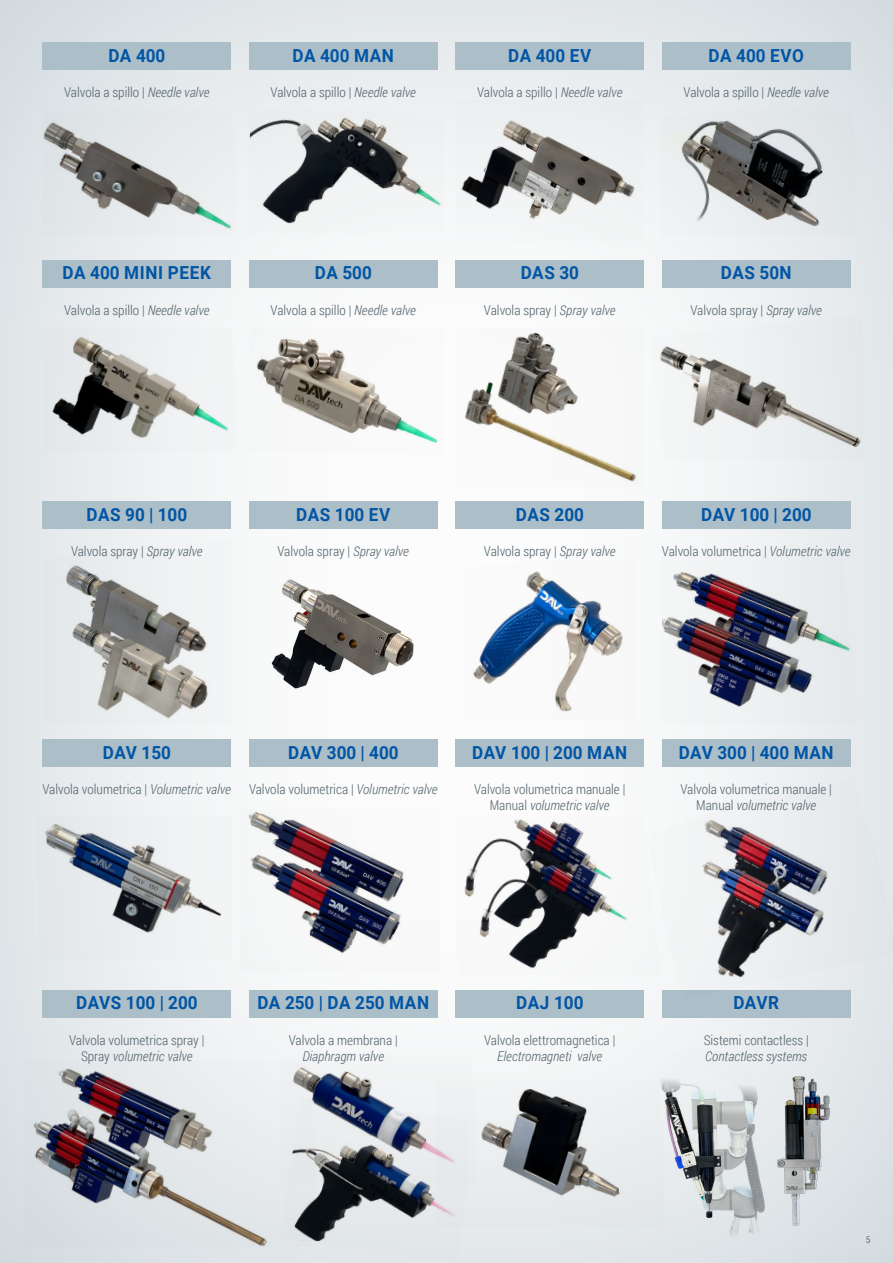
<style>
.page{position:relative;width:893px;height:1263px;background:#fff}
.page>*{position:absolute;margin:0;border:0;box-sizing:border-box;transform-origin:0 0}
.t1{font:700 18px "Roboto";color:#0155a5;scale:.95 1}
.t2{font:700 18px "Roboto";letter-spacing:.035em;color:#0155a5;scale:.95 1}
.t3{font:300 13.5px/16.2px "Roboto Condensed";color:#53656e;text-align:center}
.t4{font:italic 300 13.5px "Roboto Condensed";color:#53656e}
.t5{font:condensed 9px "Swiss 721 BT";color:#53656e}
.s1{font-style:italic}
.s2{font-style:normal}
</style>
<div class="page">
<div style="left:0;top:0;width:893px;height:1263px;background:#889fac;opacity:.5"></div>
<img style="left:43px;top:110px;width:194px;height:125px">
<img style="left:25px;top:1061px;width:256px;height:186px">
<img style="left:250px;top:110px;width:194px;height:123px">
<img style="left:281px;top:1057px;width:195px;height:40px">
<img style="left:281px;top:1097px;width:188px;height:165px">
<img style="left:457px;top:101px;width:185px;height:140px">
<img style="left:437px;top:1081px;width:181px;height:146px">
<img style="left:662px;top:110px;width:195px;height:125px">
<div style="left:43px;top:43px;width:188px;height:27px;background:#acbec8"></div>
<div style="left:43px;top:990px;width:188px;height:28px;background:#acbec8"></div>
<div style="left:249px;top:43px;width:188px;height:27px;background:#acbec8"></div>
<div style="left:249px;top:990px;width:188px;height:28px;background:#acbec8"></div>
<div style="left:455px;top:43px;width:189px;height:27px;background:#acbec8"></div>
<div style="left:455px;top:990px;width:189px;height:28px;background:#acbec8"></div>
<div style="left:662px;top:43px;width:188px;height:27px;background:#acbec8"></div>
<div style="left:662px;top:990px;width:188px;height:28px;background:#acbec8"></div>
<img style="left:43px;top:328px;width:194px;height:125px">
<img style="left:248px;top:326px;width:197px;height:128px">
<img style="left:457px;top:328px;width:187px;height:158px">
<img style="left:651px;top:315px;width:214px;height:145px">
<div style="left:43px;top:260px;width:188px;height:28px;background:#acbec8"></div>
<div style="left:249px;top:260px;width:188px;height:28px;background:#acbec8"></div>
<div style="left:455px;top:260px;width:189px;height:28px;background:#acbec8"></div>
<div style="left:662px;top:260px;width:188px;height:28px;background:#acbec8"></div>
<img style="left:43px;top:539px;width:188px;height:185px">
<img style="left:248px;top:569px;width:189px;height:137px">
<img style="left:465px;top:560px;width:169px;height:160px">
<img style="left:662px;top:556px;width:195px;height:168px">
<div style="left:43px;top:502px;width:188px;height:27px;background:#acbec8"></div>
<div style="left:249px;top:502px;width:188px;height:27px;background:#acbec8"></div>
<div style="left:455px;top:502px;width:189px;height:27px;background:#acbec8"></div>
<div style="left:662px;top:502px;width:188px;height:27px;background:#acbec8"></div>
<img style="left:38px;top:816px;width:193px;height:143px">
<img style="left:240px;top:809px;width:201px;height:164px">
<img style="left:455px;top:816px;width:191px;height:159px">
<img style="left:646px;top:779px;width:247px;height:220px">
<div style="left:43px;top:740px;width:188px;height:27px;background:#acbec8"></div>
<div style="left:249px;top:740px;width:188px;height:27px;background:#acbec8"></div>
<div style="left:455px;top:740px;width:189px;height:27px;background:#acbec8"></div>
<div style="left:662px;top:740px;width:188px;height:27px;background:#acbec8"></div>
<div style="left:825px;top:1068px;width:18px;height:163px;background:#dfe4e7"></div>
<img style="left:618px;top:1041px;width:207px;height:201px">
<p class="t1" style="left:108px;top:43px;width:62px">DA 400</p>
<p class="t3" style="left:64px;top:84px;width:147px">Valvola a spillo | <span class="s1">Needle valve</span></p>
<p class="t1" style="left:292px;top:43px;width:108px">DA 400 MAN</p>
<p class="t3" style="left:271px;top:84px;width:147px">Valvola a spillo | <span class="s1">Needle valve</span></p>
<p class="t1" style="left:508px;top:43px;width:89px">DA 400 EV</p>
<p class="t3" style="left:477px;top:84px;width:147px">Valvola a spillo | <span class="s1">Needle valve</span></p>
<p class="t1" style="left:709px;top:43px;width:102px">DA 400 EVO</p>
<p class="t3" style="left:683px;top:84px;width:147px">Valvola a spillo | <span class="s1">Needle valve</span></p>
<p class="t2" style="left:63px;top:260px;width:158px">DA 400 MINI PEEK</p>
<p class="t1" style="left:315px;top:260px;width:62px">DA 500</p>
<p class="t1" style="left:521px;top:260px;width:63px">DAS 30</p>
<p class="t1" style="left:721px;top:260px;width:76px">DAS 50N</p>
<p class="t3" style="left:64px;top:301px;width:147px">Valvola a spillo | <span class="s1">Needle valve</span></p>
<p class="t3" style="left:271px;top:301px;width:147px">Valvola a spillo | <span class="s1">Needle valve</span></p>
<p class="t3" style="left:484px;top:301px;width:133px">Valvola spray | <span class="s1">Spray valve</span></p>
<p class="t3" style="left:690px;top:301px;width:133px">Valvola spray | <span class="s1">Spray valve</span></p>
<p class="t1" style="left:87px;top:502px;width:107px">DAS 90 | 100</p>
<p class="t1" style="left:296px;top:502px;width:101px">DAS 100 EV</p>
<p class="t1" style="left:516px;top:502px;width:73px">DAS 200</p>
<p class="t1" style="left:701px;top:502px;width:118px">DAV 100 | 200</p>
<p class="t3" style="left:71px;top:543px;width:133px">Valvola spray | <span class="s1">Spray valve</span></p>
<p class="t3" style="left:277px;top:543px;width:133px">Valvola spray | <span class="s1">Spray valve</span></p>
<p class="t3" style="left:484px;top:543px;width:133px">Valvola spray | <span class="s1">Spray valve</span></p>
<p class="t3" style="left:662px;top:543px;width:190px">Valvola volumetrica | <span class="s1">Volumetric valve</span></p>
<p class="t1" style="left:103px;top:740px;width:73px">DAV 150</p>
<p class="t1" style="left:288px;top:740px;width:118px">DAV 300 | 400</p>
<p class="t1" style="left:472px;top:740px;width:165px">DAV 100 | 200 MAN</p>
<p class="t1" style="left:679px;top:740px;width:165px">DAV 300 | 400 MAN</p>
<p class="t3" style="left:43px;top:781px;width:190px">Valvola volumetrica | <span class="s1">Volumetric valve</span></p>
<p class="t3" style="left:249px;top:781px;width:190px">Valvola volumetrica | <span class="s1">Volumetric valve</span></p>
<p class="t3" style="left:474px;top:781px;width:153px">Valvola volumetrica manuale |<br>Manual <span class="s1">volumetric valve</span></p>
<p class="t3" style="left:680px;top:781px;width:153px">Valvola volumetrica manuale |<br>Manual <span class="s1">volumetric valve</span></p>
<p class="t1" style="left:76px;top:990px;width:129px">DAVS 100 | 200</p>
<p class="t3" style="left:69px;top:1031px;width:137px">Valvola volumetrica spray |</p>
<p class="t4" style="left:81px;top:1047px;width:113px"><span class="s2">Spray</span> volumetric valve</p>
<p class="t1" style="left:257px;top:990px;width:182px">DA 250 | DA 250 MAN</p>
<p class="t3" style="left:289px;top:1031px;width:111px">Valvola a membrana |</p>
<p class="t4" style="left:302px;top:1047px;width:83px">Diaphragm valve</p>
<p class="t1" style="left:516px;top:990px;width:72px">DAJ 100</p>
<p class="t3" style="left:484px;top:1031px;width:133px">Valvola elettromagnetica |</p>
<p class="t4" style="left:497px;top:1047px;width:106px">Electromagneti valve</p>
<p class="t1" style="left:733px;top:990px;width:50px">DAVR</p>
<p class="t3" style="left:704px;top:1031px;width:107px">Sistemi contactless |</p>
<p class="t4" style="left:705px;top:1047px;width:103px">Contactless systems</p>
<p class="t5" style="left:866px;top:1234px;width:6px">5</p>
</div>
